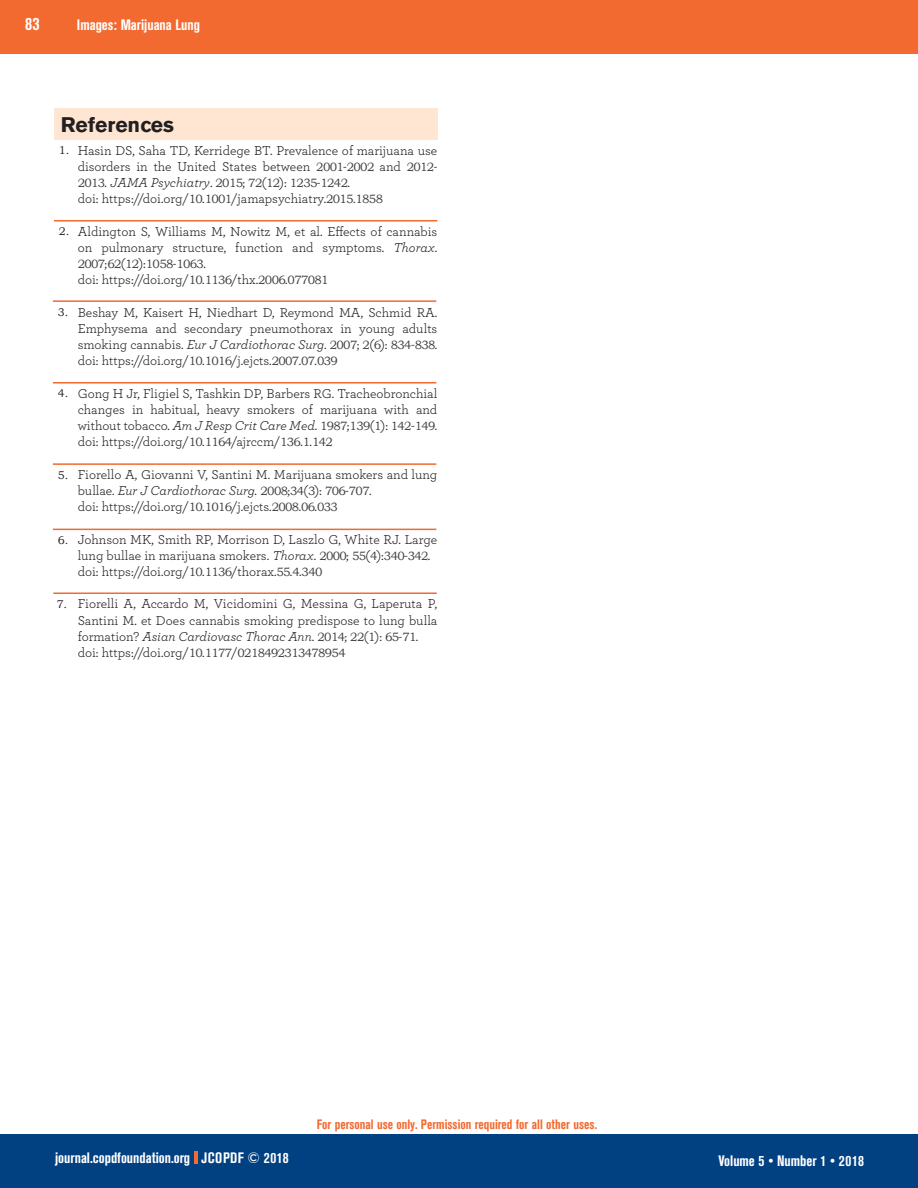
<style>
.page{position:relative;width:918px;height:1188px;background:#fff}
.page>*{position:absolute;margin:0;border:0;box-sizing:border-box;transform-origin:0 0}
.t1{font:700 21px "Akzidenz Grotesk BE";color:#231f20}
.t2{font:700 condensed 18px "Akzidenz Grotesk BE";color:#fff}
.t3{font:700 condensed 15px "Akzidenz Grotesk BE";color:#fff}
.t4{font:13.5px/16.2px "Breathe";color:#231f20}
.t5{font:700 condensed 13.5px "Akzidenz Grotesk BE";color:#f26a30}
.t6{font:12px "Bookman Old Style";letter-spacing:-.06em;color:#3e3e3f}
.t7{font:11.25px "Bookman Old Style";color:#231f20}
.s1{font-family:"Bookman Old Style";font-size:12px;color:#3e3e3f}
.s2{font-family:"Breathe";font-size:13.5px;color:#231f20}
.s3{font-family:"Breathe";font-style:italic;font-size:13.5px;color:#231f20}
.s4{font-style:italic}
</style>
<div class="page">
<div style="left:0;top:1134px;width:918px;height:54px;background:#014081"></div>
<div style="left:0;top:0;width:918px;height:54px;background:#f26a30"></div>
<svg style="left:194px;top:1152px;width:3px;height:12px"></svg>
<hr style="left:54px;top:220px;width:383px;height:2px;background:#f26a30">
<hr style="left:53px;top:300px;width:383px;height:2px;background:#f26a30">
<hr style="left:53px;top:382px;width:383px;height:2px;background:#f26a30">
<hr style="left:53px;top:463px;width:383px;height:2px;background:#f26a30">
<hr style="left:53px;top:529px;width:383px;height:1px;background:#f26a30">
<hr style="left:53px;top:593px;width:384px;height:1px;background:#f26a30">
<div style="left:54px;top:108px;width:383px;height:31px;background:#fee6d3"></div>
<h2 class="t2" style="left:25px;top:13px;width:16px">83</h2>
<p class="t3" style="left:77px;top:16px;width:125px">Images: Marijuana Lung</p>
<h1 class="t1" style="left:61px;top:112px;width:115px">References</h1>
<p class="t7" style="left:59px;top:143px;width:12px">1.</p>
<p class="t7" style="left:59px;top:224px;width:12px">2.</p>
<p class="t7" style="left:58px;top:304px;width:12px">3.</p>
<p class="t7" style="left:58px;top:386px;width:12px">4.</p>
<p class="t7" style="left:58px;top:467px;width:12px">5.</p>
<p class="t7" style="left:58px;top:533px;width:12px">6.</p>
<p class="t7" style="left:57px;top:596px;width:12px">7.</p>
<p class="t4" style="left:78px;top:142px;width:361px">Hasin DS, Saha TD, Kerridege BT. Prevalence of marijuana use disorders in the United States between <span class="s1">2001</span>-<span class="s1">2002</span> and <span class="s1">2012</span>-</p>
<p class="t6" style="left:78px;top:175px;width:274px">2013<span class="s2">.</span> <span class="s3">JAMA Psychiatry</span><span class="s2">.</span> 2015<span class="s2">;</span> 72<span class="s2">(</span>12<span class="s2">):</span> 1235<span class="s2">-</span>1242<span class="s2">.</span></p>
<p class="t4" style="left:78px;top:190px;width:307px">doi: https://doi.org/<span class="s1">10</span>.<span class="s1">1001</span>/jamapsychiatry.<span class="s1">2015</span>.<span class="s1">1858</span></p>
<p class="t4" style="left:78px;top:223px;width:361px">Aldington S, Williams M, Nowitz M, et al. Effects of cannabis on pulmonary structure, function and symptoms. <span class="s4">Thorax</span>.</p>
<p class="t6" style="left:78px;top:256px;width:130px">2007<span class="s2">;</span>62<span class="s2">(</span>12<span class="s2">):</span>1058<span class="s2">-</span>1063<span class="s2">.</span></p>
<p class="t4" style="left:78px;top:271px;width:252px">doi: https://doi.org/<span class="s1">10</span>.<span class="s1">1136</span>/thx.<span class="s1">2006</span>.<span class="s1">077081</span></p>
<p class="t4" style="left:78px;top:304px;width:361px;text-align:justify">Beshay M, Kaisert H, Niedhart D, Reymond MA, Schmid RA.<br>Emphysema and secondary pneumothorax in young adults smoking cannabis. <span class="s4">Eur J Cardiothorac Surg</span>. <span class="s1">2007</span>; <span class="s1">2</span>(<span class="s1">6</span>): <span class="s1">834</span>-<span class="s1">838</span>. doi: https://doi.org/<span class="s1">10</span>.<span class="s1">1016</span>/j.ejcts.<span class="s1">2007</span>.<span class="s1">07</span>.<span class="s1">039</span></p>
<p class="t4" style="left:78px;top:385px;width:361px;text-align:justify">Gong H Jr, Fligiel S, Tashkin DP, Barbers RG. Tracheobronchial changes in habitual, heavy smokers of marijuana with and without tobacco. <span class="s4">Am J Resp Crit Care Med</span>. <span class="s1">1987</span>;<span class="s1">139</span>(<span class="s1">1</span>): <span class="s1">142</span>-<span class="s1">149</span>. doi: https://doi.org/<span class="s1">10</span>.<span class="s1">1164</span>/ajrccm/<span class="s1">136</span>.<span class="s1">1</span>.<span class="s1">142</span></p>
<p class="t4" style="left:78px;top:466px;width:361px">Fiorello A, Giovanni V, Santini M. Marijuana smokers and lung bullae. <span class="s4">Eur J Cardiothorac Surg.</span> <span class="s1">2008</span>;<span class="s1">34</span>(<span class="s1">3</span>): <span class="s1">706</span>-<span class="s1">707</span>.<br>doi: https://doi.org/<span class="s1">10</span>.<span class="s1">1016</span>/j.ejcts.<span class="s1">2008</span>.<span class="s1">06</span>.<span class="s1">033</span></p>
<p class="t4" style="left:78px;top:530px;width:361px">Johnson MK, Smith RP, Morrison D, Laszlo G, White RJ. Large lung bullae in marijuana smokers. <span class="s4">Thorax</span>. <span class="s1">2000</span>; <span class="s1">55</span>(<span class="s1">4</span>):<span class="s1">340</span>-<span class="s1">342</span>. doi: https://doi.org/<span class="s1">10</span>.<span class="s1">1136</span>/thorax.<span class="s1">55</span>.<span class="s1">4</span>.<span class="s1">340</span></p>
<p class="t4" style="left:78px;top:595px;width:361px">Fiorelli A, Accardo M, Vicidomini G, Messina G, Laperuta P, Santini M. et Does cannabis smoking predispose to lung bulla formation? <span class="s4">Asian Cardiovasc Thorac Ann</span>. <span class="s1">2014</span>; <span class="s1">22</span>(<span class="s1">1</span>): <span class="s1">65</span>-<span class="s1">71</span>. doi: https://doi.org/<span class="s1">10</span>.<span class="s1">1177</span>/<span class="s1">0218492313478954</span></p>
<p class="t5" style="left:317px;top:1117px;width:282px">For personal use only. Permission required for all other uses.</p>
<p class="t3" style="left:55px;top:1149px;width:235px">journal.copdfoundation.org JCOPDF © 2018</p>
<p class="t3" style="left:719px;top:1152px;width:147px">Volume 5 • Number 1 • 2018</p>
</div>
